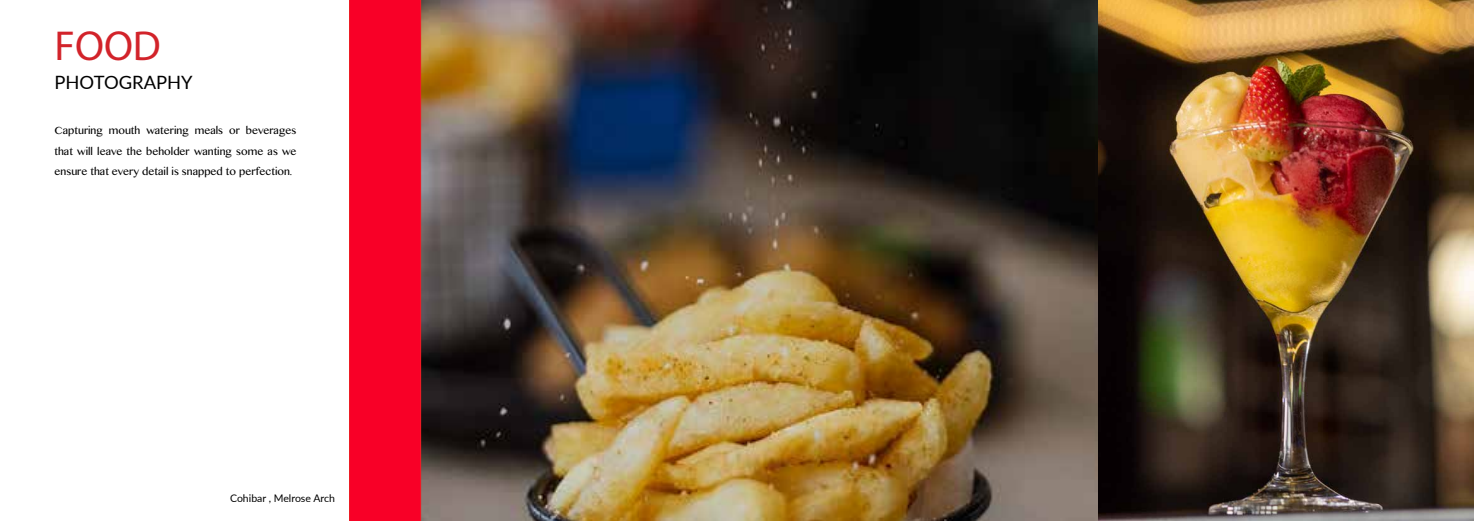
<style>
.page{position:relative;width:1474px;height:521px;background:#fff}
.page>*{position:absolute;margin:0;border:0;box-sizing:border-box;transform-origin:0 0}
.t1{font:42px "Myriad Pro";color:#d2232a}
.t2{font:18.38px "Lato";color:#000}
.t3{font:12.25px/20.1px "Khmer MN";color:#000;text-align:justify}
.t4{font:10.5px "Lato";color:#000}
</style>
<div class="page">
<img style="left:421px;top:0;width:1052px;height:521px">
<svg style="left:349px;top:0;width:72px;height:521px;background:#f60326"></svg>
<h1 class="t1" style="left:55px;top:20px;width:108px">FOOD</h1>
<h2 class="t2" style="left:55px;top:69px;width:140px">PHOTOGRAPHY</h2>
<p class="t3" style="left:55px;top:120px;width:243px">Capturing mouth watering meals or beverages that will leave the beholder wanting some as we ensure that every detail is snapped to perfection.</p>
<p class="t4" style="left:230px;top:491px;width:106px">Cohibar , Melrose Arch</p>
</div>
